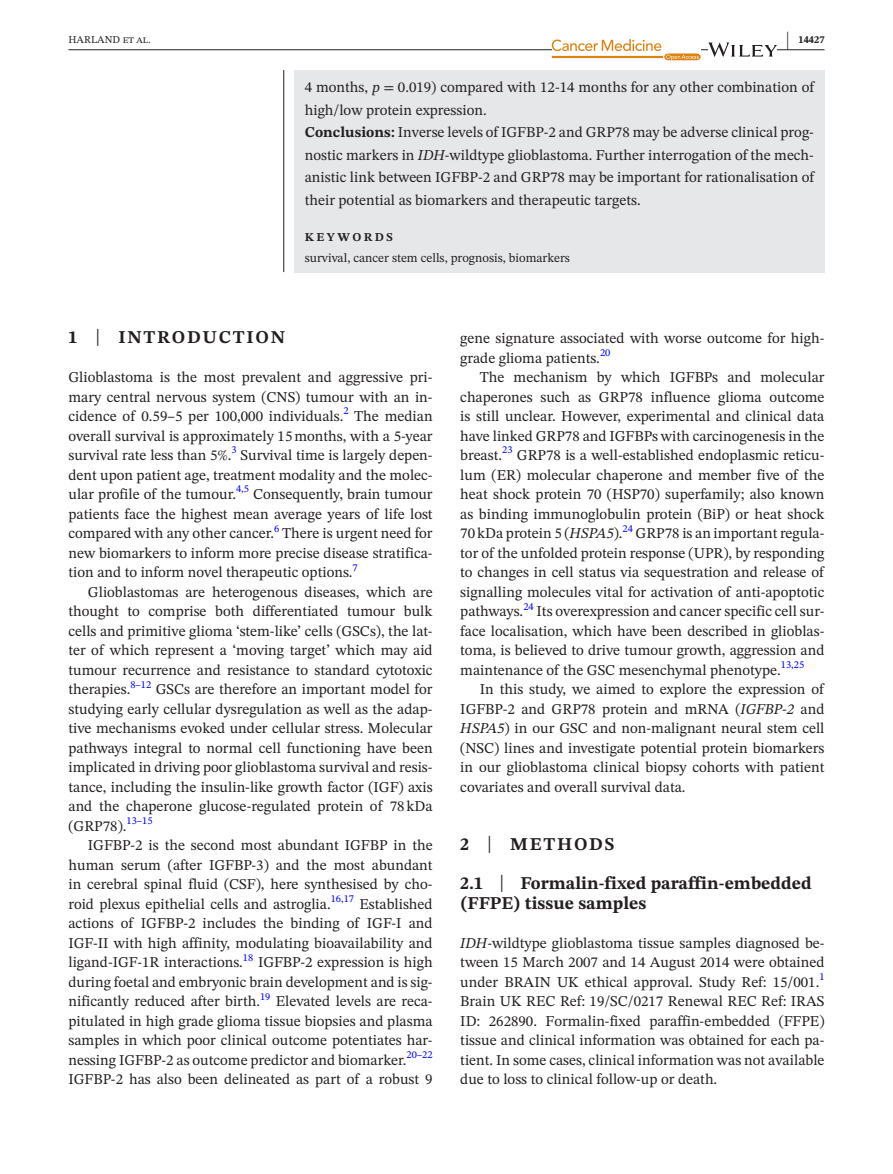
<style>
.page{position:relative;width:893px;height:1174px;background:#fff}
.page>*{position:absolute;margin:0;border:0;box-sizing:border-box;transform-origin:0 0}
.t1{font:700 21px "STIX Two Text";color:#231f20;scale:.42 1}
.t2{font:700 18px/39px "STIX Two Text";color:#231f20}
.t3{font:700 18px "STIX Two Text";letter-spacing:.1em;color:#231f20}
.t4{font:15px/19.5px "STIX Two Text";color:#231f20;text-align:justify}
.t5{font:12.75px "STIX Two Text";color:#231f20}
.t6{font:700 12px "STIX Two Text";letter-spacing:.2em;color:#231f20}
.t7{font:10.5px "STIX Two Text";color:#00f}
.t8{font:10.5px "STIX Two Text";color:#231f20}
.t9{font:700 10.5px "STIX Two Text";color:#231f20}
.s1{font-style:italic}
.s2{font-family:"STIX"}
.s3{font-weight:700}
.s4{font-weight:400;font-size:23.7px}
</style>
<div class="page">
<hr style="left:68px;top:49px;width:756px;height:1px;background:#231f20">
<svg style="left:552px;top:39px;width:149px;height:21px"></svg>
<svg style="left:708px;top:43px;width:69px;height:14px"></svg>
<div style="left:294px;top:70px;width:530px;height:202px;background:#e6e7e9"></div>
<hr style="left:283px;top:70px;width:1px;height:202px;background:#231f20">
<h1 class="t1" style="left:787px;top:24px;width:8px">|</h1>
<p class="t8" style="left:68px;top:32px;width:84px">HARLAND et al.</p>
<p class="t9" style="left:798px;top:32px;width:27px">14427</p>
<p class="t4" style="left:305px;top:76px;width:511px;line-height:22.5px;text-align:left">4 months, <span class="s1">p</span> <span class="s2">=</span> 0.019) compared with 12-14 months for any other combination of high/low protein expression.<br><span class="s3">Conclusions:</span> Inverse levels of IGFBP-2 and GRP78 may be adverse clinical prog&shy;nostic markers in <span class="s1">IDH</span>-wildtype glioblastoma. Further interrogation of the mech&shy;anistic link between IGFBP-2 and GRP78 may be important for rationalisation of their potential as biomarkers and therapeutic targets.</p>
<p class="t6" style="left:305px;top:228px;width:90px">KEYWORDS</p>
<p class="t5" style="left:305px;top:248px;width:267px">survival, cancer stem cells, prognosis, biomarkers</p>
<p class="t3" style="left:68px;top:324px;width:218px">1 <span class="s4">|</span> INTRODUCTION</p>
<p class="t4" style="left:68px;top:367px;width:366px">Glioblastoma is the most prevalent and aggressive pri&shy;mary central nervous system (CNS) tumour with an in&shy;cidence of 0.59–5 per 100,000 individuals.</p>
<p class="t7" style="left:343px;top:403px;width:7px">2</p>
<p class="t4" style="left:68px;top:406px;width:366px;text-indent:286px">The median overall survival is approximately 15months, with a 5-year survival rate less than 5%.</p>
<p class="t7" style="left:232px;top:442px;width:7px">3</p>
<p class="t4" style="left:68px;top:445px;width:366px;text-indent:172px">Survival time is largely depen&shy;dent upon patient age, treatment modality and the molec&shy;ular profile of the tumour.</p>
<p class="t7" style="left:236px;top:481px;width:14px">4,5</p>
<p class="t4" style="left:68px;top:484px;width:366px;text-indent:185px">Consequently, brain tumour patients face the highest mean average years of life lost compared with any other cancer.</p>
<p class="t7" style="left:274px;top:520px;width:7px">6</p>
<p class="t4" style="left:68px;top:523px;width:366px;text-indent:214px">There is urgent need for new biomarkers to inform more precise disease stratifica&shy;tion and to inform novel therapeutic options.</p>
<p class="t7" style="left:353px;top:559px;width:7px">7</p>
<p class="t4" style="left:68px;top:582px;width:366px;text-indent:20px">Glioblastomas are heterogenous diseases, which are thought to comprise both differentiated tumour bulk cells and primitive glioma ‘stem-like’ cells (GSCs), the lat&shy;ter of which represent a ‘moving target’ which may aid tumour recurrence and resistance to standard cytotoxic therapies.</p>
<p class="t7" style="left:130px;top:676px;width:22px">8–12</p>
<p class="t4" style="left:68px;top:679px;width:366px;text-indent:87px">GSCs are therefore an important model for studying early cellular dysregulation as well as the adap&shy;tive mechanisms evoked under cellular stress. Molecular pathways integral to normal cell functioning have been implicated in driving poor glioblastoma survival and resis&shy;tance, including the insulin-like growth factor (IGF) axis and the chaperone glucose-regulated protein of 78kDa (GRP78).</p>
<p class="t7" style="left:126px;top:813px;width:28px">13–15</p>
<p class="t4" style="left:68px;top:835px;width:366px;text-indent:20px">IGFBP-2 is the second most abundant IGFBP in the human serum (after IGFBP-3) and the most abundant in cerebral spinal fluid (CSF), here synthesised by cho&shy;roid plexus epithelial cells and astroglia.</p>
<p class="t7" style="left:331px;top:891px;width:25px">16,17</p>
<p class="t4" style="left:68px;top:894px;width:366px;text-indent:291px">Established actions of IGFBP-2 includes the binding of IGF-I and IGF-II with high affinity, modulating bioavailability and ligand-IGF-1R interactions.</p>
<p class="t7" style="left:243px;top:949px;width:12px">18</p>
<p class="t4" style="left:68px;top:952px;width:366px;text-indent:190px">IGFBP-2 expression is high during foetal and embryonic brain development and is sig&shy;nificantly reduced after birth.</p>
<p class="t7" style="left:260px;top:988px;width:12px">19</p>
<p class="t4" style="left:68px;top:991px;width:366px;text-indent:207px">Elevated levels are reca&shy;pitulated in high grade glioma tissue biopsies and plasma samples in which poor clinical outcome potentiates har&shy;nessing IGFBP-2 as outcome predictor and biomarker.</p>
<p class="t7" style="left:407px;top:1047px;width:28px">20–22</p>
<p class="t4" style="left:68px;top:1069px;width:366px">IGFBP-2 has also been delineated as part of a robust 9</p>
<p class="t4" style="left:460px;top:328px;width:366px">gene signature associated with worse outcome for high&shy;grade glioma patients.<sup>20</sup></p>
<p class="t4" style="left:460px;top:367px;width:366px;text-indent:20px">The mechanism by which IGFBPs and molecular chaperones such as GRP78 influence glioma outcome is still unclear. However, experimental and clinical data have linked GRP78 and IGFBPs with carcinogenesis in the breast.</p>
<p class="t7" style="left:502px;top:442px;width:12px">23</p>
<p class="t4" style="left:460px;top:445px;width:366px;text-indent:57px">GRP78 is a well-established endoplasmic reticu&shy;lum (ER) molecular chaperone and member five of the heat shock protein 70 (HSP70) superfamily; also known as binding immunoglobulin protein (BiP) or heat shock 70kDa protein 5 (<span class="s1">HSPA5</span>).</p>
<p class="t7" style="left:623px;top:520px;width:12px">24</p>
<p class="t4" style="left:460px;top:523px;width:366px;text-indent:175px">GRP78 is an important regula&shy;tor of the unfolded protein response (UPR), by responding to changes in cell status via sequestration and release of signalling molecules vital for activation of anti-apoptotic pathways.</p>
<p class="t7" style="left:523px;top:598px;width:12px">24</p>
<p class="t4" style="left:460px;top:601px;width:366px;text-indent:76px">Its overexpression and cancer specific cell sur&shy;face localisation, which have been described in glioblas&shy;toma, is believed to drive tumour growth, aggression and maintenance of the GSC mesenchymal phenotype.</p>
<p class="t7" style="left:781px;top:657px;width:25px">13,25</p>
<p class="t4" style="left:460px;top:679px;width:366px;text-indent:20px">In this study, we aimed to explore the expression of IGFBP-2 and GRP78 protein and mRNA (<span class="s1">IGFBP-2</span> and <span class="s1">HSPA5</span>) in our GSC and non-malignant neural stem cell (NSC) lines and investigate potential protein biomarkers in our glioblastoma clinical biopsy cohorts with patient covariates and overall survival data.</p>
<p class="t2" style="left:460px;top:825px;width:353px">2 <span class="s4">|</span> METHODS<br>2.1 <span class="s4">|</span> Formalin-fixed paraffin-embedded</p>
<p class="t2" style="left:460px;top:884px;width:188px">(FFPE) tissue samples</p>
<p class="t4" style="left:460px;top:933px;width:366px"><span class="s1">IDH-</span>wildtype glioblastoma tissue samples diagnosed be&shy;tween 15 March 2007 and 14 August 2014 were obtained under BRAIN UK ethical approval. Study Ref: 15/001.</p>
<p class="t7" style="left:819px;top:969px;width:7px">1</p>
<p class="t4" style="left:460px;top:991px;width:366px">Brain UK REC Ref: 19/SC/0217 Renewal REC Ref: IRAS ID: 262890. Formalin-fixed paraffin-embedded (FFPE) tissue and clinical information was obtained for each pa&shy;tient. In some cases, clinical information was not available due to loss to clinical follow-up or death.</p>
</div>
